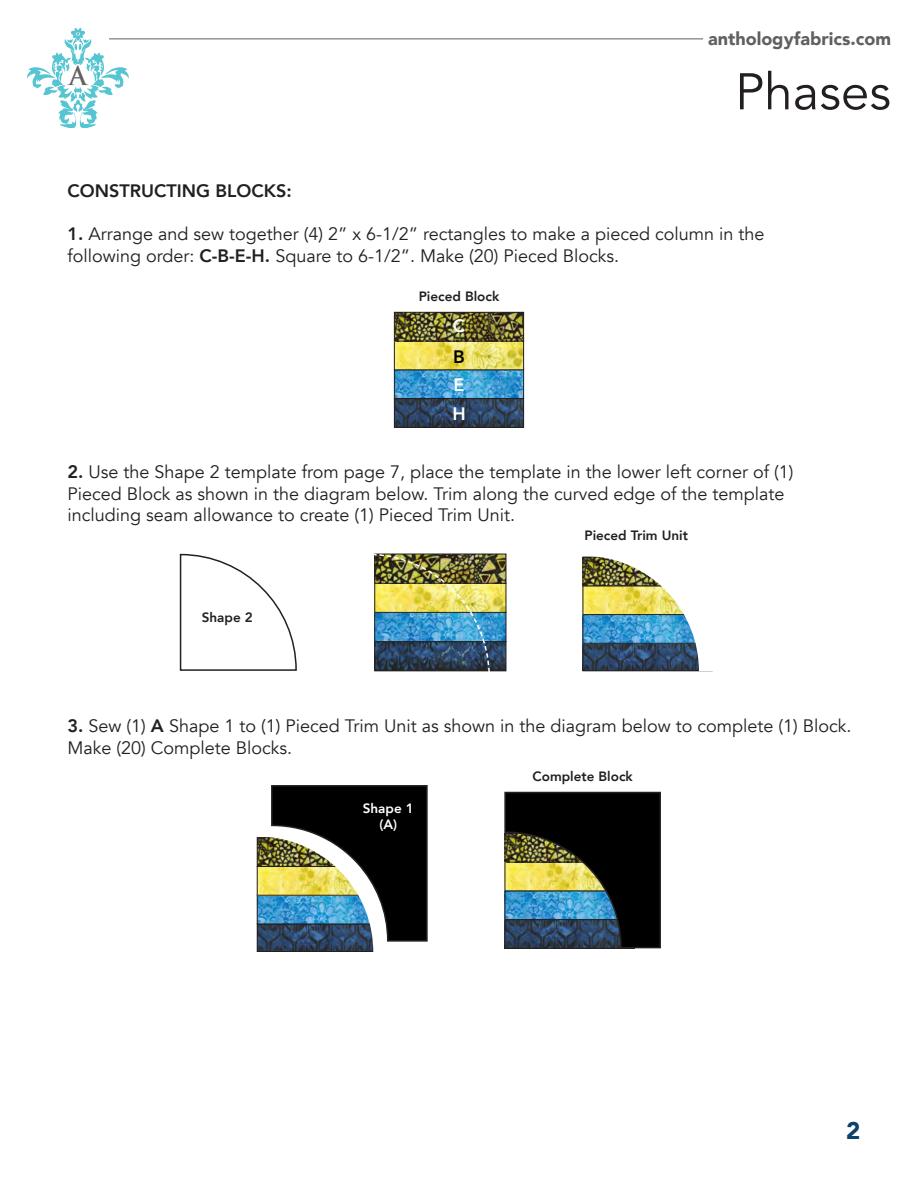
<style>
.page{position:relative;width:918px;height:1188px;background:#fff}
.page>*{position:absolute;margin:0;border:0;box-sizing:border-box;transform-origin:0 0}
.t1{font:51px "Avenir";color:#231f20}
.t2{font:700 25.35px "Trajan Pro";color:#606160}
.t3{font:900 24px "Avenir";color:#0d426a}
.t4{font:18px/21.6px "Avenir";color:#231f20}
.t5{font:900 18px "Avenir";color:#606060}
.t6{font:800 18px "Avenir";color:#231f20}
.t7{font:800 18px/28.8px "Avenir";color:#fff}
.t8{font:800 18px "Avenir";color:#000}
.t9{font:800 13.5px "Avenir";color:#231f20}
.t10{font:800 13.5px/16.2px "Avenir";color:#fff;text-align:center}
.s1{font-weight:800}
</style>
<div class="page">
<svg style="left:27px;top:28px;width:102px;height:100px"></svg>
<hr style="left:109px;top:39px;width:594px;height:1px;background:#606060">
<img style="left:396px;top:314px;width:126px;height:112px">
<div style="left:394px;top:398px;width:130px;height:30px;border:1px solid #241f21"></div>
<div style="left:394px;top:370px;width:130px;height:29px;border:1px solid #241f21"></div>
<div style="left:394px;top:341px;width:130px;height:29px;border:1px solid #241f21"></div>
<div style="left:394px;top:312px;width:130px;height:29px;border:1px solid #241f21"></div>
<img style="left:504px;top:791px;width:157px;height:158px">
<img style="left:257px;top:785px;width:171px;height:167px">
<img style="left:491px;top:556px;width:13px;height:113px">
<div style="left:375px;top:641px;width:131px;height:30px;border:1px solid #241f21"></div>
<div style="left:375px;top:612px;width:131px;height:30px;border:1px solid #241f21"></div>
<div style="left:375px;top:583px;width:131px;height:30px;border:1px solid #241f21"></div>
<div style="left:375px;top:554px;width:131px;height:29px;border:1px solid #241f21"></div>
<img style="left:374px;top:553px;width:117px;height:119px">
<svg style="left:179px;top:553px;width:118px;height:118px"></svg>
<img style="left:583px;top:556px;width:116px;height:115px">
<h2 class="t2" style="left:69px;top:60px;width:19px">A</h2>
<p class="t5" style="left:708px;top:23px;width:184px">anthologyfabrics.com</p>
<h1 class="t1" style="left:735px;top:61px;width:157px">Phases</h1>
<p class="t6" style="left:68px;top:177px;width:226px">CONSTRUCTING BLOCKS:</p>
<p class="t4" style="left:68px;top:224px;width:699px"><span class="s1">1.</span> Arrange and sew together (4) 2” x 6-1/2” rectangles to make a pieced column in the following order: <span class="s1">C-B-E-H.</span> Square to 6-1/2”. Make (20) Pieced Blocks.</p>
<p class="t9" style="left:419px;top:286px;width:82px">Pieced Block</p>
<p class="t7" style="left:453px;top:312px;width:14px">C</p>
<p class="t8" style="left:453px;top:342px;width:13px">B</p>
<p class="t7" style="left:452px;top:370px;width:15px">E<br>H</p>
<p class="t4" style="left:68px;top:461px;width:727px"><span class="s1">2.</span> Use the Shape 2 template from page 7, place the template in the lower left corner of (1)<br>Pieced Block as shown in the diagram below. Trim along the curved edge of the template including seam allowance to create (1) Pieced Trim Unit.</p>
<p class="t9" style="left:202px;top:607px;width:52px">Shape 2</p>
<p class="t9" style="left:584px;top:524px;width:105px">Pieced Trim Unit</p>
<p class="t4" style="left:68px;top:716px;width:786px"><span class="s1">3.</span> Sew (1) <span class="s1">A</span> Shape 1 to (1) Pieced Trim Unit as shown in the diagram below to complete (1) Block.<br>Make (20) Complete Blocks.</p>
<p class="t10" style="left:363px;top:800px;width:52px">Shape 1 (A)</p>
<p class="t9" style="left:533px;top:766px;width:102px">Complete Block</p>
<h3 class="t3" style="left:846px;top:1110px;width:16px">2</h3>
</div>
